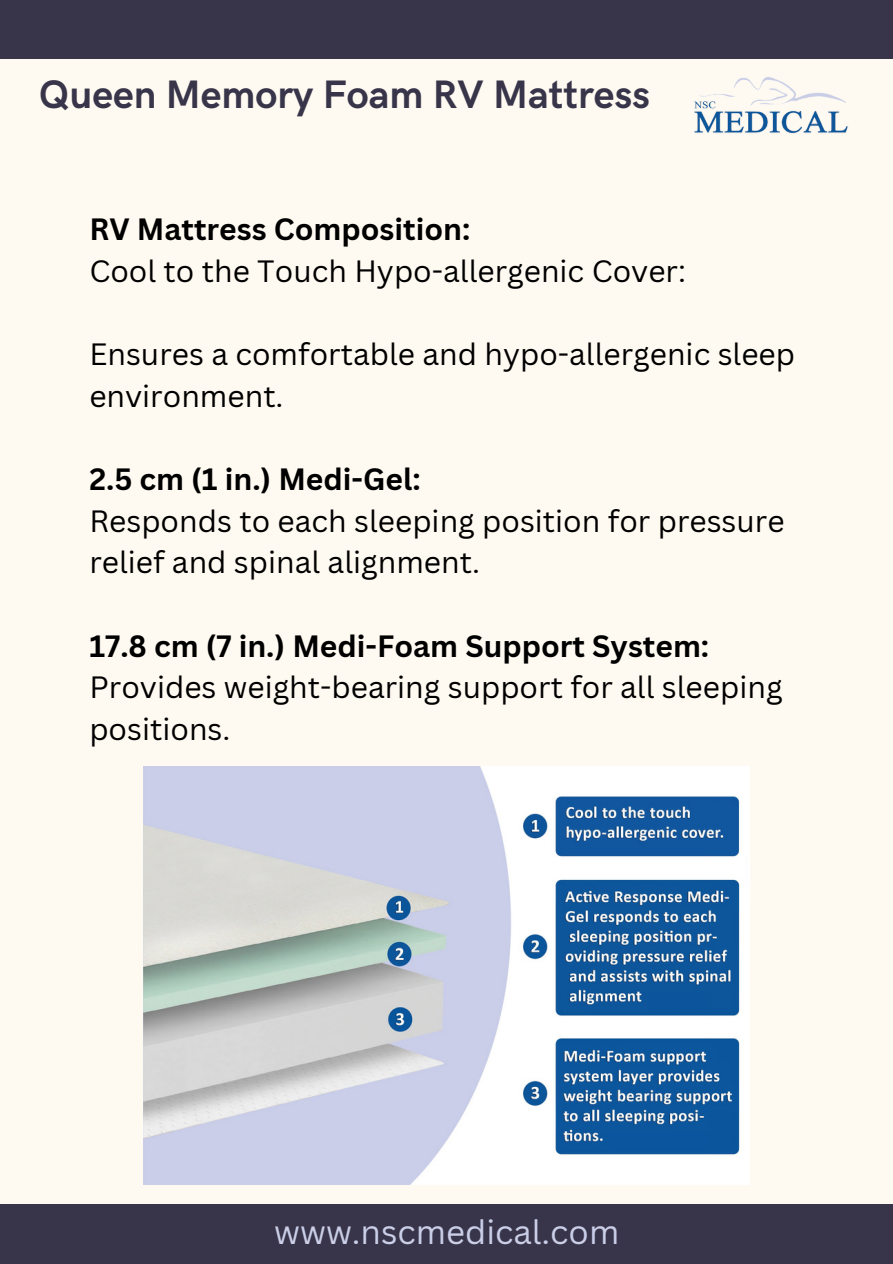
<style>
.page{position:relative;width:893px;height:1264px;background:#fff}
.page>*{position:absolute;margin:0;border:0;box-sizing:border-box;transform-origin:0 0}
.t1{font:700 39.75px "HK Grotesk";color:#38354a}
.t2{font:33px "Canva Sans";color:#cacee7}
.t3{font:30px/41.7px "Canva Sans";color:#000}
.t4{font:700 30px "Canva Sans";color:#000}
</style>
<div class="page">
<div style="left:0;top:0;width:892px;height:1263px;background:#fffaf1"></div>
<div style="left:0;top:0;width:892px;height:59px;background:#38354a"></div>
<div style="left:0;top:1204px;width:892px;height:59px;background:#38354a"></div>
<img style="left:694px;top:77px;width:154px;height:57px">
<img style="left:143px;top:766px;width:606px;height:418px">
<p class="t1" style="left:39px;top:72px;width:612px">Queen Memory Foam RV Mattress</p>
<h1 class="t4" style="left:89px;top:208px;width:382px">RV Mattress Composition:</h1>
<p class="t3" style="left:89px;top:249px;width:598px">Cool to the Touch Hypo-allergenic Cover:</p>
<p class="t3" style="left:89px;top:332px;width:707px">Ensures a comfortable and hypo-allergenic sleep environment.</p>
<p class="t4" style="left:89px;top:458px;width:333px">2.5 cm (1 in.) Medi-Gel:</p>
<p class="t3" style="left:89px;top:499px;width:696px">Responds to each sleeping position for pressure relief and spinal alignment.</p>
<p class="t4" style="left:89px;top:624px;width:621px">17.8 cm (7 in.) Medi-Foam Support System:</p>
<p class="t3" style="left:89px;top:665px;width:694px">Provides weight-bearing support for all sleeping positions.</p>
<p class="t2" style="left:274px;top:1208px;width:346px">www.nscmedical.com</p>
</div>
